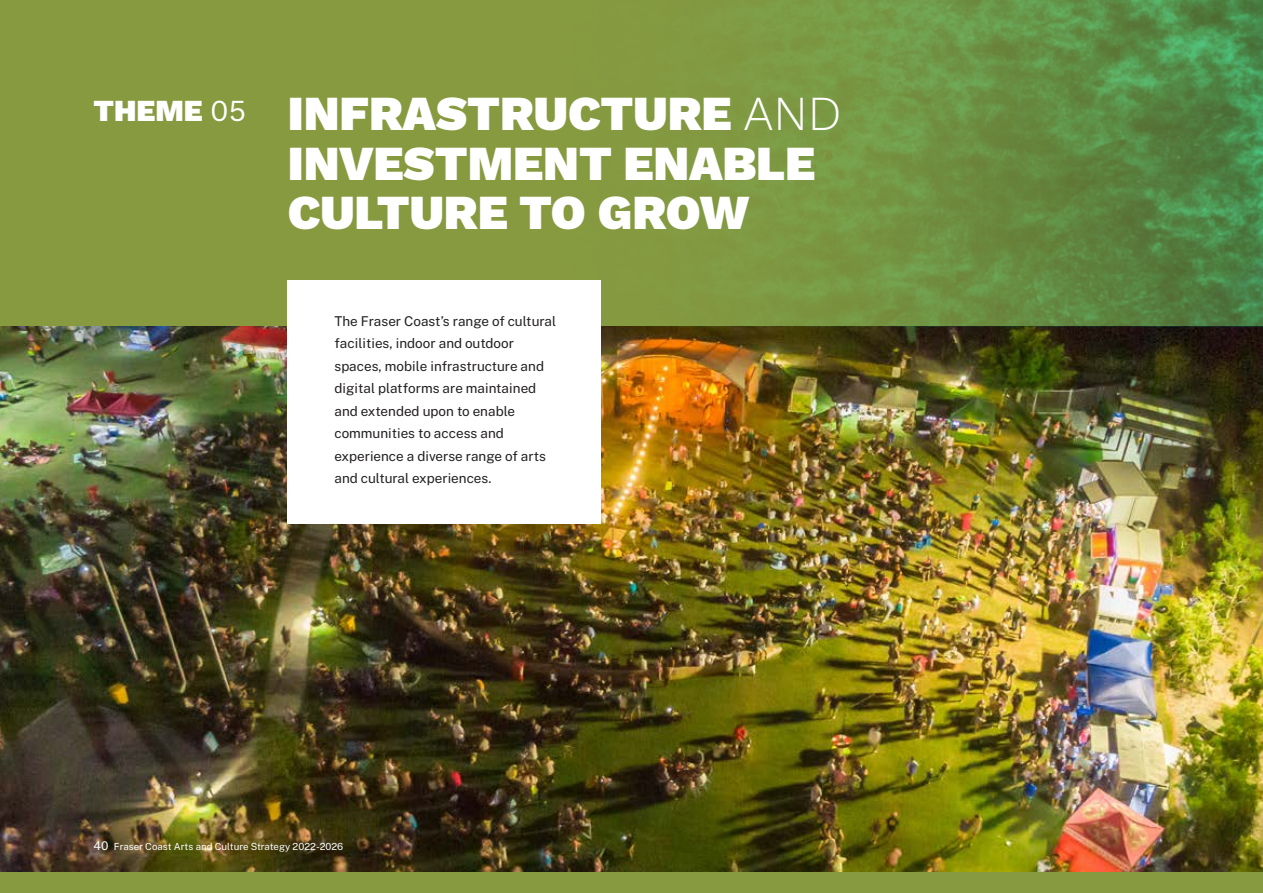
<style>
.page{position:relative;width:1263px;height:893px;background:#fff}
.page>*{position:absolute;margin:0;border:0;box-sizing:border-box;transform-origin:0 0}
.t1{font:900 48px/49.5px "Work Sans";color:#fff}
.t2{font:13.5px/22.5px "Public Sans";color:#231f20}
.t3{font:9.75px "Public Sans";color:#fff}
.s1{font-weight:300}
.s2{font-size:12px}
</style>
<div class="page">
<img style="left:0;top:0;width:1263px;height:872px">
<div style="left:0;top:872px;width:1263px;height:21px;background:#879a40"></div>
<div style="left:288px;top:281px;width:313px;height:243px;background:#fff"></div>
<h1 class="t1" style="left:288px;top:87px;width:555px;text-indent:-194px"><sup>THEME</sup> <sup>05</sup> INFRASTRUCTURE <span class="s1">AND<br></span>INVESTMENT ENABLE<br>CULTURE TO GROW</h1>
<p class="t2" style="left:334px;top:309px;width:223px">The Fraser Coast’s range of cultural facilities, indoor and outdoor spaces, mobile infrastructure and digital platforms are maintained and extended upon to enable communities to access and experience a diverse range of arts and cultural experiences.</p>
<p class="t3" style="left:94px;top:840px;width:251px"><span class="s2">40</span> Fraser Coast Arts and Culture Strategy 2022-2026</p>
</div>
